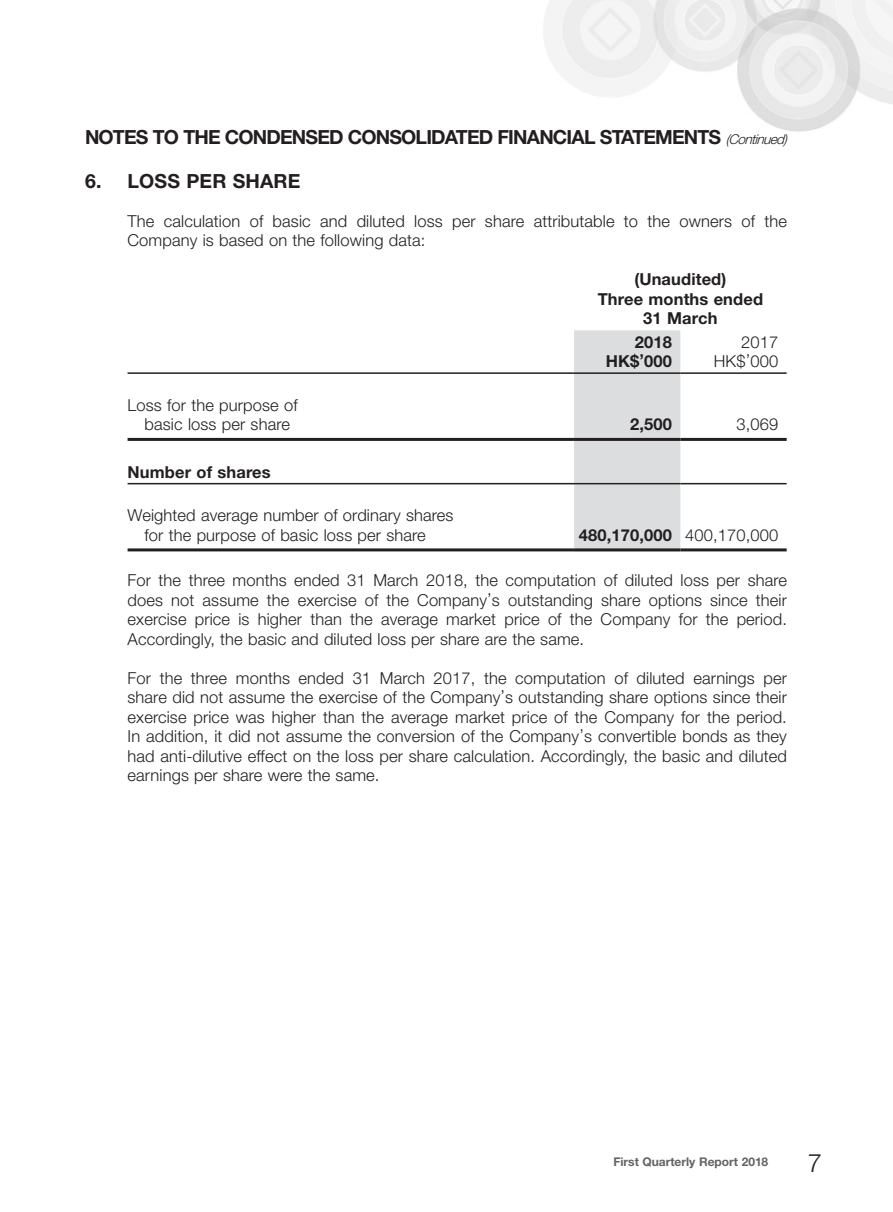
<style>
.page{position:relative;width:893px;height:1212px;background:#fff}
.page>*{position:absolute;margin:0;border:0;box-sizing:border-box;transform-origin:0 0}
.t1{font:300 25.5px "Helvetica Neue LT Std";color:#231f20}
.Heading_1{font:700 19.5px "Helvetica Neue LT Std";letter-spacing:-.045em;color:#231f20}
.Heading_1-2{font:700 19.5px "Helvetica Neue LT Std";letter-spacing:.01em;color:#231f20}
.Body_Text{font:300 16.5px/19.5px "Helvetica Neue LT Std";letter-spacing:.01em;color:#231f20}
.Body_Text-2{font:700 16.5px "Helvetica Neue LT Std";letter-spacing:.01em;color:#231f20}
.t2{font:700 12px "Helvetica Neue LT Std";color:#636366}
.s1{font-weight:300;font-style:italic;font-size:13.5px}
</style>
<div class="page">
<img style="left:544px;top:0;width:349px;height:132px">
<div style="left:574px;top:330px;width:106px;height:218px;background:#dcdddf"></div>
<hr style="left:128px;top:372px;width:446px;height:2px;background:#231f20">
<hr style="left:574px;top:372px;width:106px;height:2px;background:#231f20">
<hr style="left:680px;top:372px;width:107px;height:2px;background:#231f20">
<hr style="left:128px;top:438px;width:446px;height:3px;background:#231f20">
<hr style="left:574px;top:438px;width:106px;height:3px;background:#231f20">
<hr style="left:680px;top:438px;width:107px;height:3px;background:#231f20">
<hr style="left:128px;top:483px;width:446px;height:1px;background:#231f20">
<hr style="left:574px;top:483px;width:106px;height:1px;background:#231f20">
<hr style="left:680px;top:483px;width:107px;height:1px;background:#231f20">
<hr style="left:128px;top:548px;width:446px;height:3px;background:#231f20">
<hr style="left:574px;top:548px;width:106px;height:3px;background:#231f20">
<hr style="left:680px;top:548px;width:107px;height:3px;background:#231f20">
<p class="Heading_1" style="left:85px;top:125px;width:705px">NOTES TO THE CONDENSED CONSOLIDATED FINANCIAL STATEMENTS <span class="s1">(Continued)</span></p>
<p class="Heading_1-2" style="left:85px;top:168px;width:217px">6. LOSS PER SHARE</p>
<p class="Body_Text" style="left:128px;top:211px;width:661px">The calculation of basic and diluted loss per share attributable to the owners of the<br>Company is based on the following data:</p>
<p class="Body_Text-2" style="left:634px;top:269px;width:94px">(Unaudited)</p>
<p class="Body_Text-2" style="left:598px;top:288px;width:167px">Three months ended</p>
<p class="Body_Text-2" style="left:643px;top:308px;width:76px">31 March</p>
<p class="Body_Text-2" style="left:635px;top:332px;width:39px">2018</p>
<p class="Body_Text" style="left:741px;top:332px;width:39px">2017</p>
<p class="Body_Text-2" style="left:606px;top:351px;width:68px">HK$’000</p>
<p class="Body_Text" style="left:714px;top:351px;width:66px">HK$’000</p>
<p class="Body_Text" style="left:128px;top:395px;width:172px;text-align:center">Loss for the purpose of basic loss per share</p>
<p class="Body_Text-2" style="left:630px;top:414px;width:43px">2,500</p>
<p class="Body_Text" style="left:736px;top:414px;width:43px">3,069</p>
<p class="Body_Text-2" style="left:128px;top:462px;width:145px">Number of shares</p>
<p class="Body_Text" style="left:145px;top:505px;width:310px;text-indent:-17px">Weighted average number of ordinary shares for the purpose of basic loss per share</p>
<p class="Body_Text-2" style="left:579px;top:525px;width:95px">480,170,000</p>
<p class="Body_Text" style="left:685px;top:525px;width:95px">400,170,000</p>
<p class="Body_Text" style="left:128px;top:570px;width:661px;text-align:justify">For the three months ended 31 March 2018, the computation of diluted loss per share does not assume the exercise of the Company’s outstanding share options since their exercise price is higher than the average market price of the Company for the period.<br>Accordingly, the basic and diluted loss per share are the same.</p>
<p class="Body_Text" style="left:128px;top:668px;width:661px;text-align:justify">For the three months ended 31 March 2017, the computation of diluted earnings per share did not assume the exercise of the Company’s outstanding share options since their exercise price was higher than the average market price of the Company for the period.<br>In addition, it did not assume the conversion of the Company’s convertible bonds as they had anti-dilutive effect on the loss per share calculation. Accordingly, the basic and diluted earnings per share were the same.</p>
<p class="t2" style="left:613px;top:1154px;width:156px">First Quarterly Report 2018</p>
<h1 class="t1" style="left:808px;top:1147px;width:16px">7</h1>
</div>
